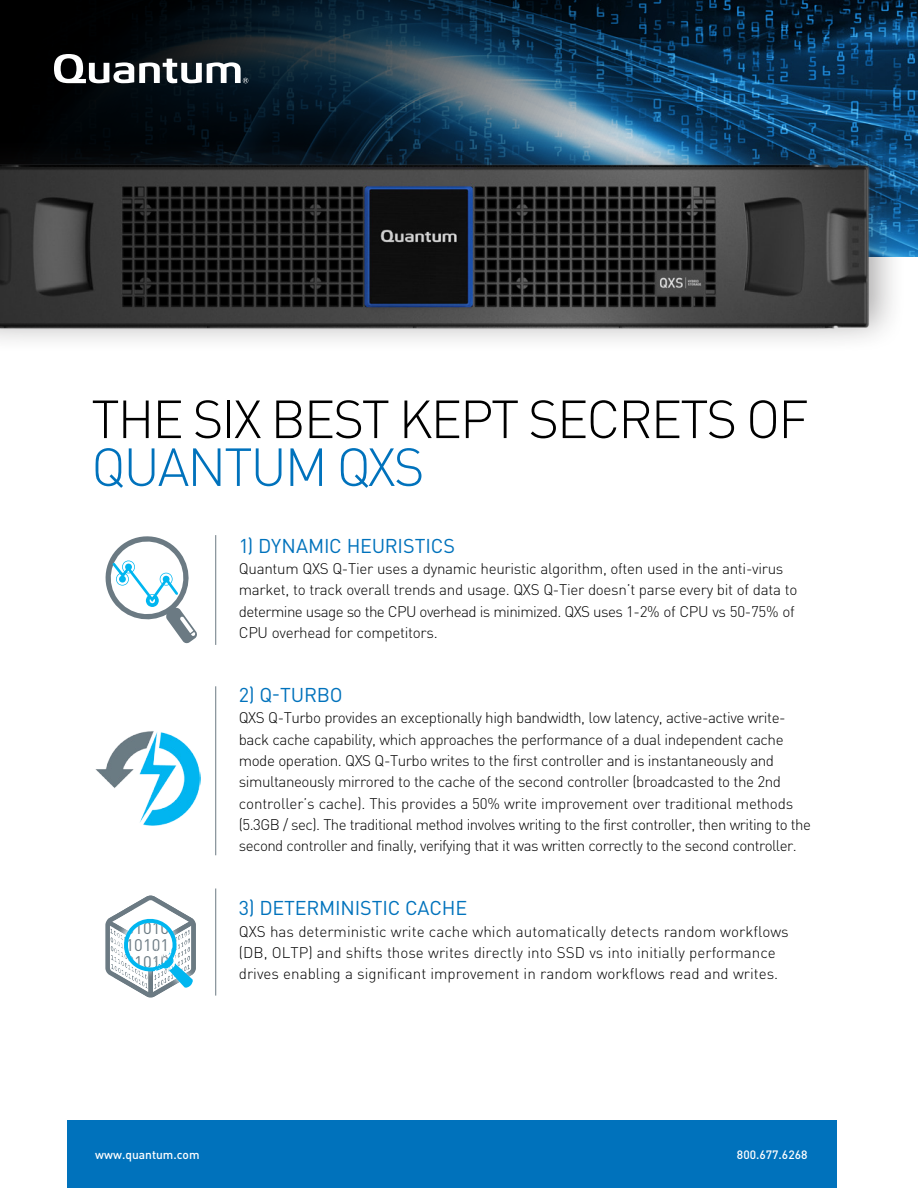
<style>
.page{position:relative;width:918px;height:1188px;background:#fff}
.page>*{position:absolute;margin:0;border:0;box-sizing:border-box;transform-origin:0 0}
.t1{font:300 52.8px/47.8px "DIN Pro";letter-spacing:-.04em;color:#000}
.P1_main_copy_block{font:19.8px "DIN Pro";letter-spacing:-.01em;color:#0072bc}
.t2{font:16.65px/17px "DIN Pro";color:#6b7a83;text-align:justify}
.P1_main_copy_block-2{font:300 15.15px/21.3px "DIN Pro";letter-spacing:-.03em;color:#000}
.P1_main_copy_block-3{font:300 15.15px/21.3px "DIN Pro";color:#000}
.t3{font:500 12px "DIN Pro";color:#fff}
.s1{color:#0072bc}
</style>
<div class="page">
<div style="left:68px;top:1120px;width:769px;height:68px;background:#0072bc"></div>
<svg style="left:0;top:0;width:918px;height:110px;background:#102c41"></svg>
<svg style="left:54px;top:54px;width:194px;height:29px"></svg>
<img style="left:0;top:110px;width:918px;height:231px">
<hr style="left:215px;top:535px;width:1px;height:110px;background:#6b7a83">
<hr style="left:215px;top:686px;width:1px;height:169px;background:#6b7a83">
<hr style="left:215px;top:889px;width:1px;height:107px;background:#6b7a83">
<svg style="left:105px;top:896px;width:91px;height:101px"></svg>
<img style="left:155px;top:948px;width:21px;height:12px">
<img style="left:95px;top:731px;width:105px;height:95px">
<svg style="left:105px;top:536px;width:92px;height:108px"></svg>
<p class="t1" style="left:91px;top:390px;width:719px">THE SIX BEST KEPT SECRETS OF<br><span class="s1">QUANTUM QXS</span></p>
<p class="P1_main_copy_block" style="left:239px;top:530px;width:218px">1) DYNAMIC HEURISTICS</p>
<p class="P1_main_copy_block-2" style="left:239px;top:557px;width:560px">Quantum QXS Q-Tier uses a dynamic heuristic algorithm, often used in the anti-virus market, to track overall trends and usage. QXS Q-Tier doesn’t parse every bit of data to determine usage so the CPU overhead is minimized. QXS uses 1-2% of CPU vs 50-75% of CPU overhead for competitors.</p>
<p class="t2" style="left:126px;top:918px;width:45px">01010<br>10101<br>01010</p>
<p class="P1_main_copy_block" style="left:239px;top:679px;width:105px">2) Q-TURBO</p>
<p class="P1_main_copy_block-2" style="left:239px;top:706px;width:574px">QXS Q-Turbo provides an exceptionally high bandwidth, low latency, active-active write&shy;back cache capability, which approaches the performance of a dual independent cache mode operation. QXS Q-Turbo writes to the first controller and is instantaneously and simultaneously mirrored to the cache of the second controller (broadcasted to the 2nd controller’s cache). This provides a 50% write improvement over traditional methods (5.3GB / sec). The traditional method involves writing to the first controller, then writing to the second controller and finally, verifying that it was written correctly to the second controller.</p>
<p class="P1_main_copy_block" style="left:239px;top:893px;width:230px">3) DETERMINISTIC CACHE</p>
<p class="P1_main_copy_block-3" style="left:239px;top:919px;width:551px">QXS has deterministic write cache which automatically detects random workflows (DB, OLTP) and shifts those writes directly into SSD vs into initially performance drives enabling a significant improvement in random workflows read and writes.</p>
<p class="t3" style="left:95px;top:1145px;width:106px">www.quantum.com</p>
<p class="t3" style="left:737px;top:1145px;width:72px">800.677.6268</p>
</div>
